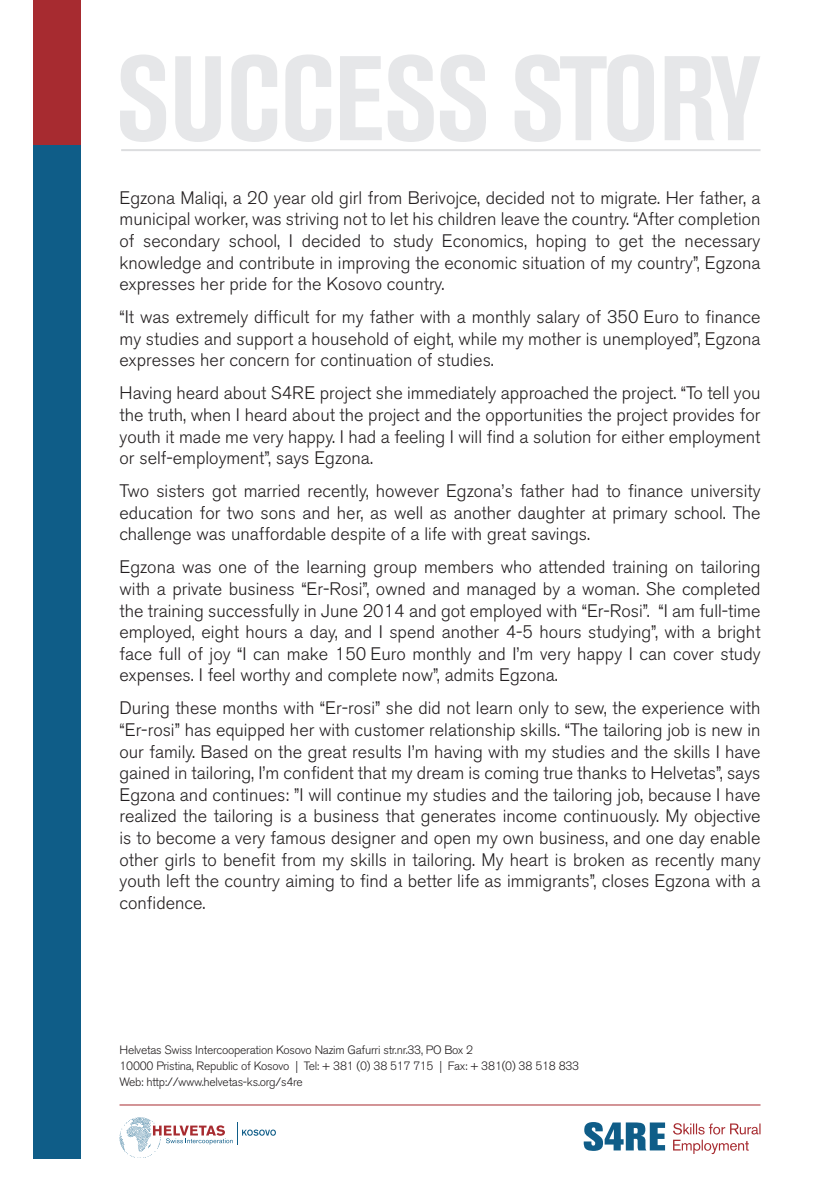
<style>
.page{position:relative;width:840px;height:1191px;background:#fff}
.page>*{position:absolute;margin:0;border:0;box-sizing:border-box;transform-origin:0 0}
.t1{font:700 condensed 118.8px "Akzidenz Grotesk BE";letter-spacing:-.005em;color:#e6e7e9}
.t2{font:300 18px/21.6px "Akzidenz Grotesk BE";color:#231f20;text-align:justify}
.t3{font:300 12px/16px "Akzidenz Grotesk BE";letter-spacing:-.02em;color:#231f20}
</style>
<div class="page">
<div style="left:33px;top:145px;width:48px;height:1014px;background:#0f5d88"></div>
<div style="left:33px;top:0;width:48px;height:145px;background:#a72b30"></div>
<hr style="left:119px;top:1104px;width:641px;height:1px;background:#a72b30">
<svg style="left:119px;top:1117px;width:156px;height:40px"></svg>
<svg style="left:583px;top:1122px;width:81px;height:28px"></svg>
<svg style="left:673px;top:1123px;width:87px;height:31px"></svg>
<hr style="left:121px;top:149px;width:639px;height:2px;background:#dcdddf">
<h1 class="t1" style="left:115px;top:31px;width:646px">SUCCESS STORY</h1>
<p class="t2" style="left:119px;top:187px;width:642px">Egzona Maliqi, a 20 year old girl from Berivojce, decided not to migrate. Her father, a municipal worker, was striving not to let his children leave the country. “After completion of secondary school, I decided to study Economics, hoping to get the necessary knowledge and contribute in improving the economic situation of my country”, Egzona expresses her pride for the Kosovo country.</p>
<p class="t2" style="left:119px;top:306px;width:642px">“It was extremely difficult for my father with a monthly salary of 350 Euro to finance my studies and support a household of eight, while my mother is unemployed”, Egzona expresses her concern for continuation of studies.</p>
<p class="t2" style="left:119px;top:383px;width:642px">Having heard about S4RE project she immediately approached the project. “To tell you the truth, when I heard about the project and the opportunities the project provides for youth it made me very happy. I had a feeling I will find a solution for either employment or self-employment”, says Egzona.</p>
<p class="t2" style="left:119px;top:480px;width:642px">Two sisters got married recently, however Egzona’s father had to finance university education for two sons and her, as well as another daughter at primary school. The challenge was unaffordable despite of a life with great savings.</p>
<p class="t2" style="left:119px;top:556px;width:642px">Egzona was one of the learning group members who attended training on tailoring with a private business “Er-Rosi”, owned and managed by a woman. She completed the training successfully in June 2014 and got employed with “Er-Rosi”. “I am full-time employed, eight hours a day, and I spend another 4-5 hours studying”, with a bright face full of joy “I can make 150 Euro monthly and I’m very happy I can cover study expenses. I feel worthy and complete now”, admits Egzona.</p>
<p class="t2" style="left:119px;top:697px;width:642px">During these months with “Er-rosi” she did not learn only to sew, the experience with “Er-rosi” has equipped her with customer relationship skills. “The tailoring job is new in our family. Based on the great results I’m having with my studies and the skills I have gained in tailoring, I’m confident that my dream is coming true thanks to Helvetas”, says Egzona and continues: ”I will continue my studies and the tailoring job, because I have realized the tailoring is a business that generates income continuously. My objective is to become a very famous designer and open my own business, and one day enable other girls to benefit from my skills in tailoring. My heart is broken as recently many youth left the country aiming to find a better life as immigrants”, closes Egzona with a confidence.</p>
<p class="t3" style="left:119px;top:1041px;width:461px">Helvetas Swiss Intercooperation Kosovo Nazim Gafurri str.nr.33, PO Box 2<br>10000 Pristina, Republic of Kosovo | Tel: + 381 (0) 38 517 715 | Fax: + 381(0) 38 518 833<br>Web: http://www.helvetas-ks.org/s4re</p>
</div>
